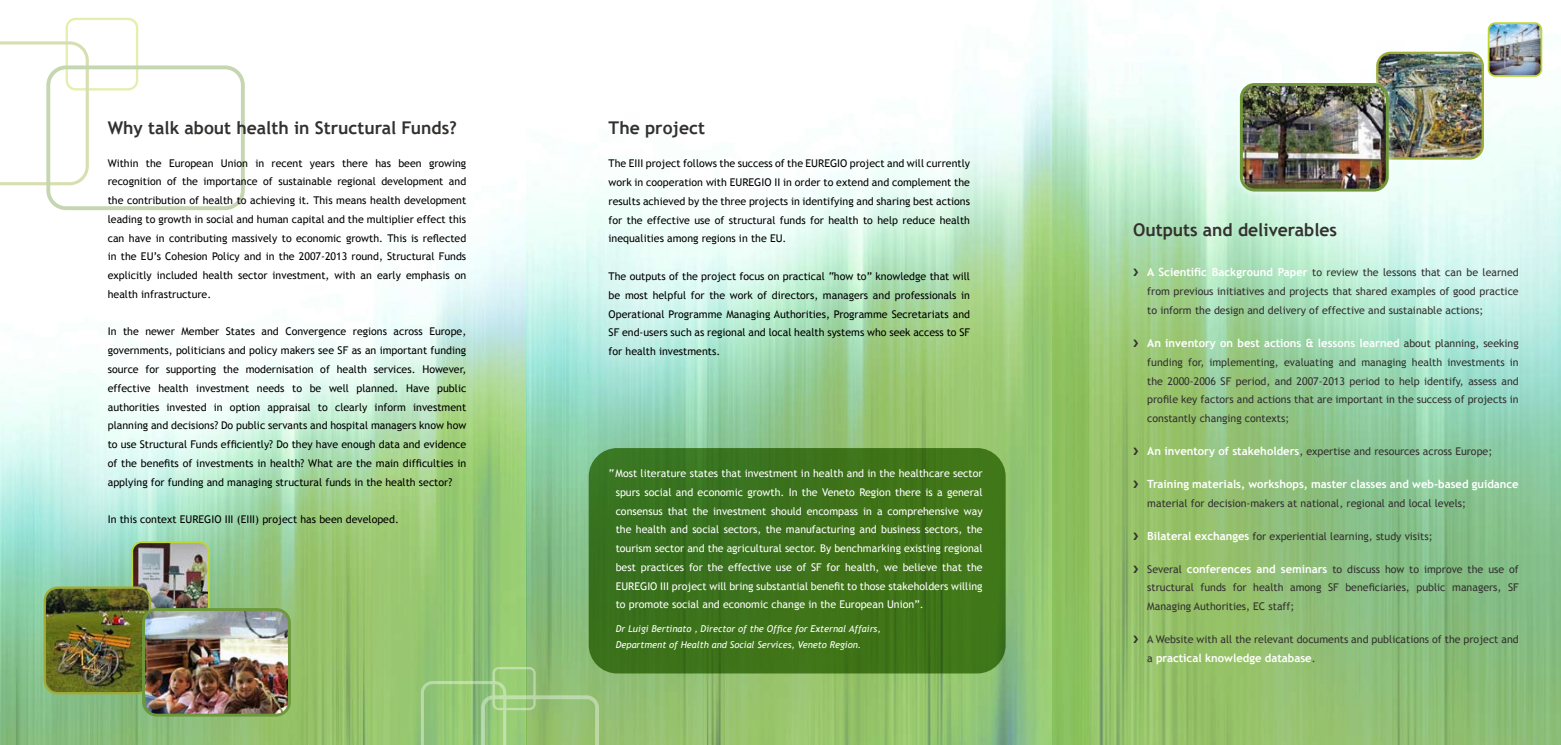
<style>
.page{position:relative;width:1561px;height:745px;background:#fff}
.page>*{position:absolute;margin:0;border:0;box-sizing:border-box;transform-origin:0 0}
.t1{font:700 17.5px "Trebuchet MS";color:#33312f}
.t2{font:700 11.25px "Trebuchet MS";color:#fff}
.t3{font:10.62px/18.8px "Trebuchet MS";color:#000;text-align:justify}
.t4{font:10.62px/18.8px "Trebuchet MS";color:#33312f;text-align:justify}
.t5{font:10.62px/18.8px "Trebuchet MS";color:#fff;text-align:justify}
.t6{font:italic 9.38px/16.2px "Trebuchet MS";color:#fff}
.s1{font-weight:700;font-size:11.25px;color:#fff}
.s2{font-weight:400;font-size:10.62px;color:#33312f}
</style>
<div class="page">
<img style="left:0;top:185px;width:526px;height:559px">
<div style="left:66px;top:18px;width:72px;height:72px;border:2px solid #bed730;border-radius:9px"></div>
<svg style="left:0;top:41px;width:89px;height:144px"></svg>
<div style="left:46px;top:65px;width:199px;height:145px;border:4px solid #6d993b;border-radius:18px"></div>
<img style="left:526px;top:0;width:527px;height:744px">
<img style="left:1053px;top:0;width:508px;height:744px">
<div style="left:492px;top:666px;width:44px;height:43px;border:2px solid #fff;border-radius:5px"></div>
<svg style="left:421px;top:680px;width:178px;height:64px;background:#98c67a"></svg>
<div style="left:589px;top:448px;width:417px;height:225px;background:#3d731a;border-radius:28px"></div>
<img style="left:132px;top:542px;width:77px;height:66px">
<div style="left:131px;top:541px;width:79px;height:78px;border:2px solid #bed730;border-radius:10px"></div>
<img style="left:45px;top:587px;width:104px;height:105px">
<div style="left:44px;top:586px;width:107px;height:108px;border:2px solid #a0ac38;border-radius:13px"></div>
<img style="left:143px;top:609px;width:146px;height:105px">
<div style="left:142px;top:607px;width:149px;height:109px;border:3px solid #6d993b;border-radius:13px"></div>
<img style="left:1488px;top:23px;width:53px;height:53px">
<div style="left:1488px;top:22px;width:54px;height:55px;border:2px solid #bed730;border-radius:7px"></div>
<img style="left:1377px;top:53px;width:106px;height:105px">
<div style="left:1376px;top:52px;width:108px;height:107px;border:2px solid #a0ac38;border-radius:13px"></div>
<div style="left:1232px;top:75px;width:171px;height:129px;background:#fff;opacity:.75"></div>
<img style="left:1241px;top:84px;width:146px;height:106px">
<div style="left:1240px;top:83px;width:149px;height:108px;border:3px solid #6d993b;border-radius:13px"></div>
<svg style="left:1133px;top:269px;width:5px;height:7px"></svg>
<svg style="left:1133px;top:339px;width:5px;height:8px"></svg>
<svg style="left:1133px;top:447px;width:5px;height:7px"></svg>
<svg style="left:1133px;top:480px;width:5px;height:7px"></svg>
<svg style="left:1133px;top:532px;width:5px;height:7px"></svg>
<svg style="left:1133px;top:565px;width:5px;height:7px"></svg>
<svg style="left:1133px;top:635px;width:5px;height:7px"></svg>
<h1 class="t1" style="left:108px;top:116px;width:351px">Why talk about health in Structural Funds?</h1>
<p class="t3" style="left:108px;top:153px;width:360px">Within the European Union in recent years there has been growing recognition of the importance of sustainable regional development and the contribution of health to achieving it. This means health development leading to growth in social and human capital and the multiplier effect this can have in contributing massively to economic growth. This is reflected in the EU’s Cohesion Policy and in the 2007-2013 round, Structural Funds explicitly included health sector investment, with an early emphasis on health infrastructure.</p>
<p class="t3" style="left:108px;top:322px;width:360px">In the newer Member States and Convergence regions across Europe, governments, politicians and policy makers see SF as an important funding source for supporting the modernisation of health services. However, effective health investment needs to be well planned. Have public authorities invested in option appraisal to clearly inform investment planning and decisions? Do public servants and hospital managers know how to use Structural Funds efficiently? Do they have enough data and evidence of the benefits of investments in health? What are the main difficulties in applying for funding and managing structural funds in the health sector?</p>
<p class="t3" style="left:108px;top:510px;width:293px">In this context EUREGIO III (EIII) project has been developed.</p>
<h1 class="t1" style="left:609px;top:117px;width:98px">The project</h1>
<p class="t3" style="left:609px;top:154px;width:363px">The EIII project follows the success of the EUREGIO project and will currently work in cooperation with EUREGIO II in order to extend and complement the results achieved by the three projects in identifying and sharing best actions for the effective use of structural funds for health to help reduce health inequalities among regions in the EU.</p>
<p class="t3" style="left:609px;top:267px;width:363px">The outputs of the project focus on practical “how to” knowledge that will be most helpful for the work of directors, managers and professionals in Operational Programme Managing Authorities, Programme Secretariats and SF end-users such as regional and local health systems who seek access to SF for health investments.</p>
<p class="t5" style="left:616px;top:463px;width:368px;text-indent:-7px">“Most literature states that investment in health and in the healthcare sector spurs social and economic growth. In the Veneto Region there is a general consensus that the investment should encompass in a comprehensive way the health and social sectors, the manufacturing and business sectors, the tourism sector and the agricultural sector. By benchmarking existing regional best practices for the effective use of SF for health, we believe that the EUREGIO III project will bring substantial benefit to those stakeholders willing to promote social and economic change in the European Union”.</p>
<p class="t6" style="left:616px;top:620px;width:267px">Dr Luigi Bertinato , Director of the Office for External Affairs,<br>Department of Health and Social Services, Veneto Region.</p>
<h1 class="t1" style="left:1133px;top:219px;width:206px">Outputs and deliverables</h1>
<p class="t4" style="left:1147px;top:263px;width:373px"><span class="s1">A Scientific Background Paper</span> to review the lessons that can be learned from previous initiatives and projects that shared examples of good practice to inform the design and delivery of effective and sustainable actions;</p>
<p class="t2" style="left:1147px;top:336px;width:373px">An inventory on best actions &amp; lessons learned <span class="s2">about planning, seeking</span></p>
<p class="t4" style="left:1147px;top:352px;width:373px">funding for, implementing, evaluating and managing health investments in the 2000-2006 SF period, and 2007-2013 period to help identify, assess and profile key factors and actions that are important in the success of projects in constantly changing contexts;</p>
<p class="t4" style="left:1147px;top:442px;width:346px"><span class="s1">An inventory of stakeholders</span>, expertise and resources across Europe;</p>
<p class="t2" style="left:1147px;top:476px;width:373px">Training materials, workshops, master classes and web-based guidance</p>
<p class="t4" style="left:1147px;top:493px;width:320px">material for decision-makers at national, regional and local levels;</p>
<p class="t4" style="left:1147px;top:526px;width:287px"><span class="s1">Bilateral exchanges</span> for experiential learning, study visits;</p>
<p class="t4" style="left:1147px;top:559px;width:373px">Several <span class="s1">conferences and seminars</span> to discuss how to improve the use of structural funds for health among SF beneficiaries, public managers, SF Managing Authorities, EC staff;</p>
<p class="t4" style="left:1147px;top:629px;width:373px">A Website with all the relevant documents and publications of the project and</p>
<p class="t2" style="left:1147px;top:650px;width:170px"><span class="s2">a</span> practical knowledge database<span class="s2">.</span></p>
</div>
